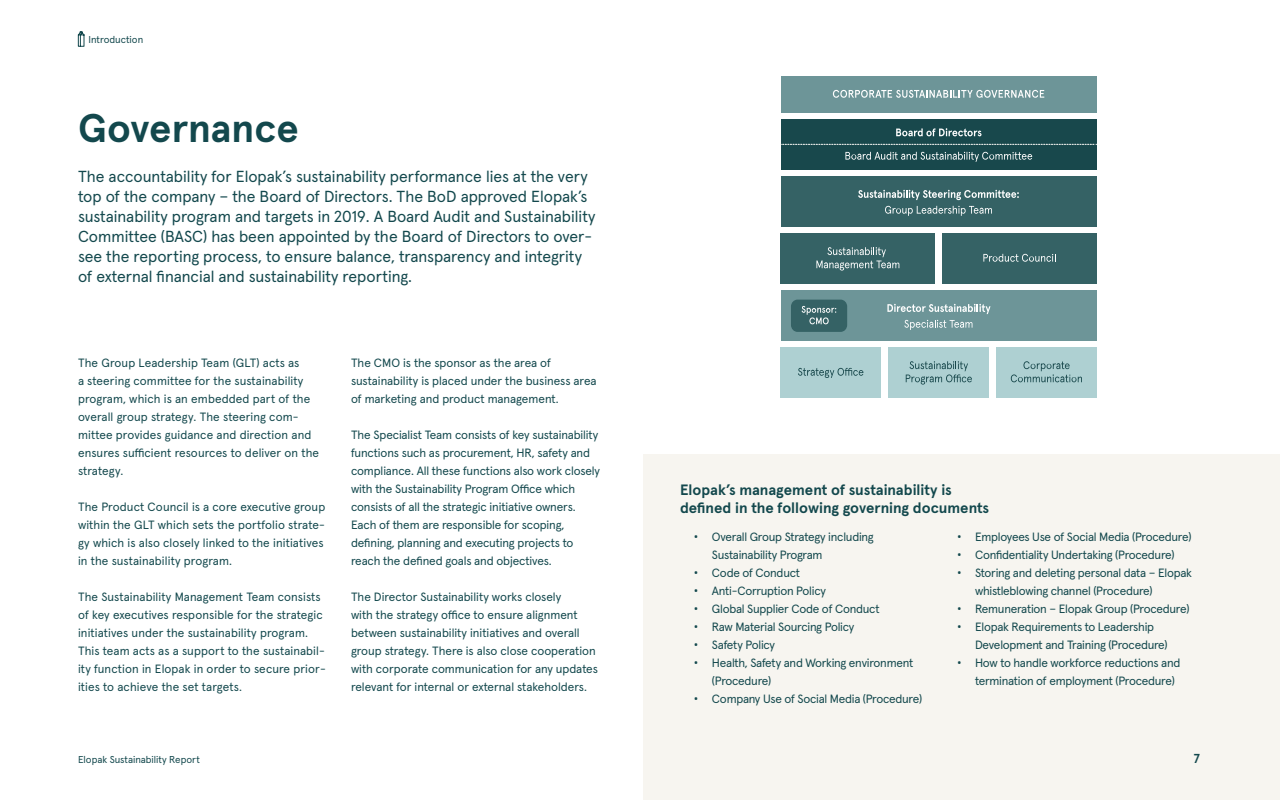
<style>
.page{position:relative;width:1280px;height:800px;background:#fff}
.page>*{position:absolute;margin:0;border:0;box-sizing:border-box;transform-origin:0 0}
.t1{font:700 40px "Apercu Pro";letter-spacing:-.005em;color:#13484d}
.t2{font:16px/20px "Apercu Pro";color:#13484d}
.t3{font:700 15px/18px "Apercu Pro";color:#13484d}
.t4{font:700 13px "Apercu Pro";color:#13484d}
.t5{font:12px/18px "Apercu Pro";letter-spacing:-.01em;color:#13484d}
.t6{font:12px/18px "Apercu Pro";letter-spacing:.01em;color:#13484d}
.t7{font:10px "Apercu Pro";color:#13484d}
.s1{font-family:"Open Sans"}
</style>
<div class="page">
<div style="left:643px;top:454px;width:637px;height:346px;background:#f7f5f0"></div>
<div style="left:781px;top:76px;width:316px;height:37px;background:#6d9598"></div>
<svg style="left:833px;top:90px;width:211px;height:8px"></svg>
<div style="left:781px;top:119px;width:316px;height:51px;background:#18484c"></div>
<svg style="left:896px;top:128px;width:86px;height:8px"></svg>
<svg style="left:845px;top:152px;width:187px;height:10px"></svg>
<svg style="left:781px;top:144px;width:316px;height:1px"></svg>
<div style="left:781px;top:176px;width:316px;height:51px;background:#356265"></div>
<svg style="left:858px;top:190px;width:161px;height:10px"></svg>
<svg style="left:885px;top:206px;width:107px;height:10px"></svg>
<div style="left:781px;top:290px;width:316px;height:51px;background:#6d9598"></div>
<svg style="left:887px;top:304px;width:104px;height:10px"></svg>
<svg style="left:904px;top:320px;width:68px;height:10px"></svg>
<div style="left:781px;top:233px;width:154px;height:51px;background:#356265"></div>
<div style="left:791px;top:300px;width:56px;height:32px;background:#356265;border-radius:7px"></div>
<svg style="left:816px;top:247px;width:83px;height:24px"></svg>
<svg style="left:802px;top:306px;width:34px;height:18px"></svg>
<div style="left:942px;top:233px;width:155px;height:51px;background:#356265"></div>
<div style="left:781px;top:347px;width:100px;height:51px;background:#aed0d2"></div>
<div style="left:889px;top:347px;width:100px;height:51px;background:#aed0d2"></div>
<div style="left:996px;top:347px;width:101px;height:51px;background:#aed0d2"></div>
<svg style="left:983px;top:254px;width:73px;height:8px"></svg>
<svg style="left:798px;top:368px;width:65px;height:10px"></svg>
<svg style="left:906px;top:361px;width:66px;height:24px"></svg>
<svg style="left:1011px;top:361px;width:71px;height:21px"></svg>
<svg style="left:78px;top:31px;width:7px;height:16px"></svg>
<p class="t7" style="left:89px;top:32px;width:56px">Introduction</p>
<h1 class="t1" style="left:78px;top:97px;width:223px">Governance</h1>
<p class="t2" style="left:78px;top:165px;width:519px">The accountability for Elopak’s sustainability performance lies at the very top of the company – the Board of Directors. The BoD approved Elopak’s sustainability program and targets in 2019. A Board Audit and Sustainability Committee (BASC) has been appointed by the Board of Directors to over&shy;see the reporting process, to ensure balance, transparency and integrity of external financial and sustainability reporting.</p>
<p class="t6" style="left:78px;top:353px;width:243px">The Group Leadership Team (GLT) acts as<br>a steering committee for the sustainability program, which is an embedded part of the overall group strategy. The steering com&shy;mittee provides guidance and direction and ensures sufficient resources to deliver on the strategy.</p>
<p class="t6" style="left:78px;top:497px;width:249px">The Product Council is a core executive group within the GLT which sets the portfolio strate&shy;gy which is also closely linked to the initiatives in the sustainability program.</p>
<p class="t6" style="left:78px;top:587px;width:249px">The Sustainability Management Team consists of key executives responsible for the strategic initiatives under the sustainability program.<br>This team acts as a support to the sustainabil&shy;ity function in Elopak in order to secure prior&shy;ities to achieve the set targets.</p>
<p class="t5" style="left:351px;top:353px;width:247px">The CMO is the sponsor as the area of sustainability is placed under the business area of marketing and product management.</p>
<p class="t5" style="left:351px;top:425px;width:251px">The Specialist Team consists of key sustainability functions such as procurement, HR, safety and compliance. All these functions also work closely with the Sustainability Program Office which consists of all the strategic initiative owners.<br>Each of them are responsible for scoping, defining, planning and executing projects to reach the defined goals and objectives.</p>
<p class="t5" style="left:351px;top:587px;width:248px">The Director Sustainability works closely<br>with the strategy office to ensure alignment between sustainability initiatives and overall group strategy. There is also close cooperation with corporate communication for any updates relevant for internal or external stakeholders.</p>
<p class="t3" style="left:680px;top:479px;width:311px">Elopak’s management of sustainability is defined in the following governing documents</p>
<p class="t5" style="left:712px;top:527px;width:163px;text-indent:-18px"><span class="s1">•</span> Overall Group Strategy including<br>Sustainability Program</p>
<p class="t5" style="left:694px;top:563px;width:108px"><span class="s1">•</span> Code of Conduct</p>
<p class="t5" style="left:694px;top:581px;width:133px"><span class="s1">•</span> Anti-Corruption Policy</p>
<p class="t5" style="left:694px;top:599px;width:187px"><span class="s1">•</span> Global Supplier Code of Conduct</p>
<p class="t5" style="left:694px;top:617px;width:162px"><span class="s1">•</span> Raw Material Sourcing Policy</p>
<p class="t5" style="left:694px;top:635px;width:83px"><span class="s1">•</span> Safety Policy</p>
<p class="t5" style="left:712px;top:653px;width:203px;text-indent:-18px"><span class="s1">•</span> Health, Safety and Working environment (Procedure)</p>
<p class="t5" style="left:694px;top:689px;width:230px"><span class="s1">•</span> Company Use of Social Media (Procedure)</p>
<p class="t5" style="left:957px;top:527px;width:236px"><span class="s1">•</span> Employees Use of Social Media (Procedure)</p>
<p class="t5" style="left:957px;top:545px;width:219px"><span class="s1">•</span> Confidentiality Undertaking (Procedure)</p>
<p class="t5" style="left:975px;top:563px;width:218px;text-indent:-18px"><span class="s1">•</span> Storing and deleting personal data – Elopak whistleblowing channel (Procedure)</p>
<p class="t5" style="left:957px;top:599px;width:234px"><span class="s1">•</span> Remuneration – Elopak Group (Procedure)</p>
<p class="t5" style="left:975px;top:617px;width:194px;text-indent:-18px"><span class="s1">•</span> Elopak Requirements to Leadership<br>Development and Training (Procedure)</p>
<p class="t5" style="left:975px;top:653px;width:207px;text-indent:-18px"><span class="s1">•</span> How to handle workforce reductions and termination of employment (Procedure)</p>
<p class="t7" style="left:78px;top:751px;width:123px">Elopak Sustainability Report</p>
<p class="t4" style="left:1194px;top:748px;width:8px">7</p>
</div>
